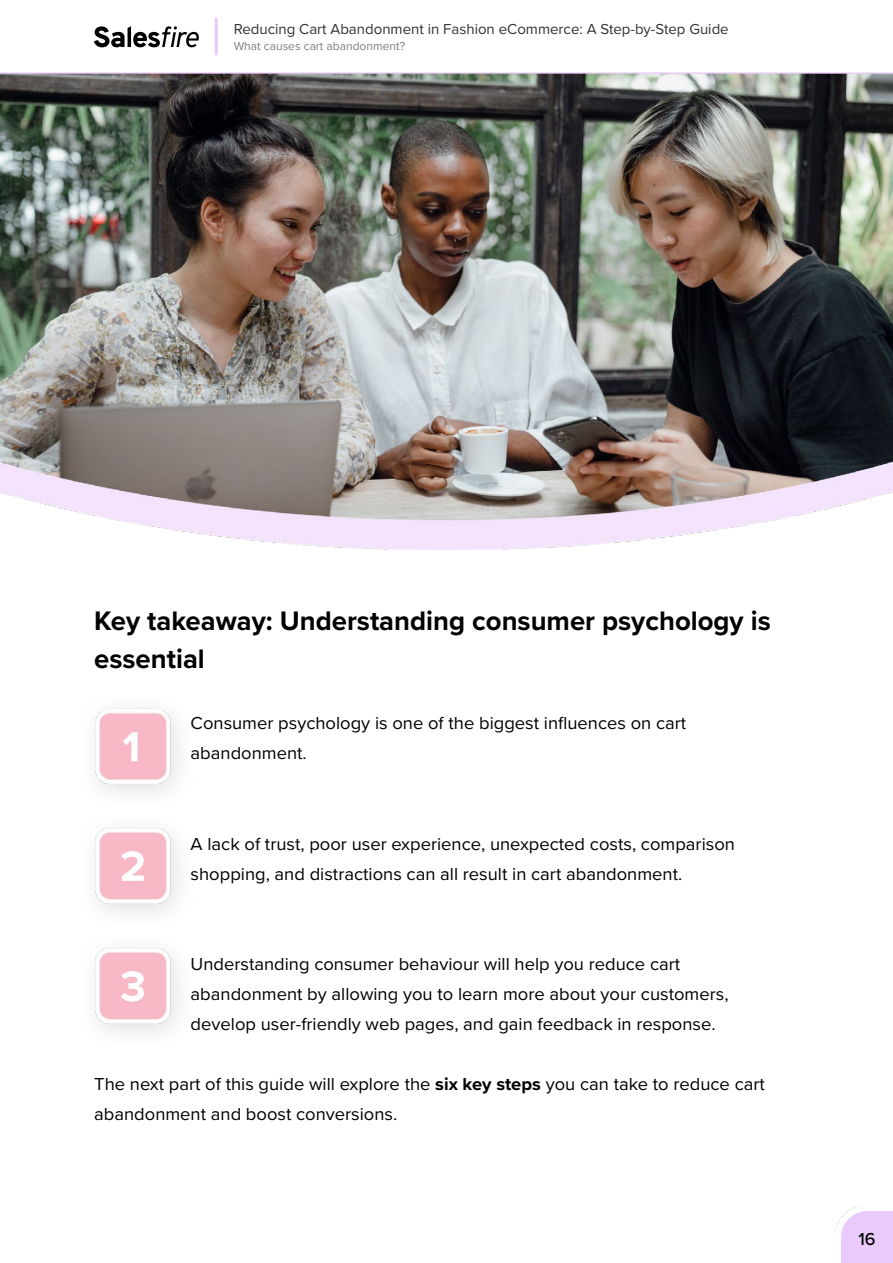
<style>
.page{position:relative;width:893px;height:1263px;background:#fff}
.page>*{position:absolute;margin:0;border:0;box-sizing:border-box;transform-origin:0 0}
.t1{font:700 27.75px/37.5px "Proxima Nova";color:#000}
.t2{font:18px/30px "Proxima Nova";color:#000}
.t3{font:500 18px "Proxima Nova";color:#000}
.t4{font:15px "Proxima Nova";color:#333232}
.t5{font:12px "Proxima Nova";color:#7f7f7f}
.s1{font-weight:700}
</style>
<div class="page">
<img style="left:0;top:169px;width:893px;height:380px">
<img style="left:0;top:19px;width:893px;height:150px">
<div style="left:215px;top:17px;width:3px;height:38px;border:2px solid #eac9fb"></div>
<img style="left:836px;top:1206px;width:57px;height:57px">
<img style="left:94px;top:708px;width:85px;height:86px">
<img style="left:94px;top:827px;width:85px;height:87px">
<img style="left:94px;top:947px;width:85px;height:87px">
<svg style="left:95px;top:26px;width:104px;height:21px"></svg>
<p class="t4" style="left:234px;top:18px;width:497px">Reducing Cart Abandonment in Fashion eCommerce: A Step-by-Step Guide</p>
<p class="t5" style="left:234px;top:37px;width:173px">What causes cart abandonment?</p>
<h1 class="t1" style="left:94px;top:601px;width:678px">Key takeaway: Understanding consumer psychology is essential</h1>
<p class="t2" style="left:191px;top:707px;width:497px">Consumer psychology is one of the biggest influences on cart abandonment.</p>
<p class="t2" style="left:191px;top:828px;width:546px">A lack of trust, poor user experience, unexpected costs, comparison shopping, and distractions can all result in cart abandonment.</p>
<p class="t2" style="left:191px;top:948px;width:539px">Understanding consumer behaviour will help you reduce cart abandonment by allowing you to learn more about your customers, develop user-friendly web pages, and gain feedback in response.</p>
<p class="t2" style="left:94px;top:1068px;width:672px">The next part of this guide will explore the <span class="s1">six key steps</span> you can take to reduce cart abandonment and boost conversions.</p>
<p class="t3" style="left:858px;top:1226px;width:19px">16</p>
</div>
